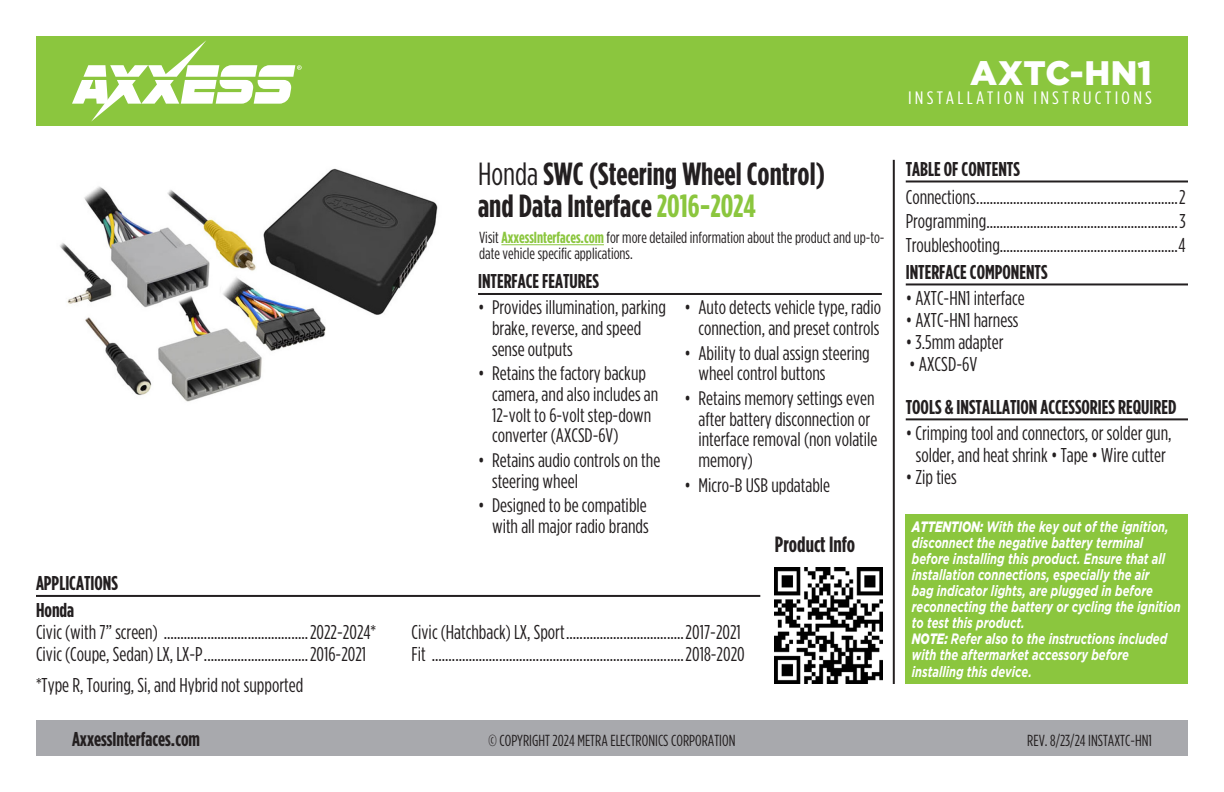
<style>
.page{position:relative;width:1224px;height:792px;background:#fff}
.page>*{position:absolute;margin:0;border:0;box-sizing:border-box;transform-origin:0 0}
.t1{font:900 34px "Gotham";letter-spacing:.015em;color:#fff}
.t2{font:700 32px/32px "Gotham Condensed";color:#231f20}
.t3{font:700 22px "Gotham Condensed";color:#231f20}
.t4{font:20px/22px "Gotham Condensed";color:#231f20}
.t5{font:700 20px "Gotham Condensed";color:#231f20}
.t6{font:19.6px/20.6px "Gotham Condensed";color:#231f20}
.t7{font:18px "Gotham Condensed";letter-spacing:.16em;color:#fff;scale:1.14 1}
.t8{font:16px/16px "Gotham Condensed";color:#231f20}
.t9{font:italic 700 15px/16.2px "Gotham";color:#fff;scale:.74 1}
.s1{font-weight:400}
.s2{color:#8bc63e}
.s3{font-weight:700;color:#8bc63e}
.s4{font-weight:900}
</style>
<div class="page">
<div style="left:36px;top:720px;width:1152px;height:36px;background:#a8a9ad"></div>
<hr style="left:893px;top:160px;width:2px;height:524px;background:#231f20">
<div style="left:36px;top:36px;width:1152px;height:90px;background:#8bc63e"></div>
<svg style="left:72px;top:40px;width:230px;height:82px"></svg>
<hr style="left:478px;top:293px;width:404px;height:2px;background:#231f20">
<hr style="left:906px;top:418px;width:282px;height:2px;background:#231f20">
<hr style="left:906px;top:180px;width:282px;height:2px;background:#231f20">
<hr style="left:36px;top:595px;width:724px;height:2px;background:#231f20">
<hr style="left:906px;top:283px;width:282px;height:2px;background:#231f20">
<img style="left:60px;top:168px;width:378px;height:234px">
<img style="left:775px;top:568px;width:107px;height:116px">
<div style="left:906px;top:515px;width:282px;height:169px;background:#8bc63e"></div>
<hr style="left:501px;top:244px;width:103px;height:1px;background:#8bc63e">
<p class="t5" style="left:36px;top:572px;width:83px">APPLICATIONS</p>
<p class="t5" style="left:36px;top:599px;width:40px">Honda</p>
<p class="t4" style="left:36px;top:621px;width:342px">Civic (with 7” screen) ...........................................2022-2024*<br>Civic (Coupe, Sedan) LX, LX-P...............................2016-2021</p>
<p class="t4" style="left:36px;top:674px;width:269px">*Type R, Touring, Si, and Hybrid not supported</p>
<h1 class="t1" style="left:970px;top:53px;width:183px">AXTC-HN1</h1>
<p class="t7" style="left:908px;top:88px;width:215px">INSTALLATION INSTRUCTIONS</p>
<h2 class="t2" style="left:478px;top:157px;width:349px"><span class="s1">Honda</span> SWC (Steering Wheel Control) and Data Interface <span class="s2">2016-2024</span></h2>
<p class="t8" style="left:479px;top:229px;width:407px">Visit <span class="s3">AxxessInterfaces.com</span> for more detailed information about the product and up-to&shy;date vehicle specific applications.</p>
<p class="t5" style="left:478px;top:270px;width:122px">INTERFACE FEATURES</p>
<p class="t6" style="left:492px;top:297px;width:175px;text-indent:-14px">• Provides illumination, parking brake, reverse, and speed sense outputs</p>
<p class="t6" style="left:492px;top:363px;width:168px;text-indent:-14px">• Retains the factory backup camera, and also includes an<br>12-volt to 6-volt step-down converter (AXCSD-6V)</p>
<p class="t6" style="left:492px;top:450px;width:170px;text-indent:-14px">• Retains audio controls on the steering wheel</p>
<p class="t6" style="left:478px;top:495px;width:172px;text-align:right">• Designed to be compatible with all major radio brands</p>
<p class="t6" style="left:684px;top:297px;width:198px;text-align:right">• Auto detects vehicle type, radio connection, and preset controls</p>
<p class="t6" style="left:698px;top:342px;width:173px;text-indent:-14px">• Ability to dual assign steering wheel control buttons</p>
<p class="t6" style="left:698px;top:388px;width:181px;text-indent:-14px">• Retains memory settings even after battery disconnection or interface removal (non volatile memory)</p>
<p class="t6" style="left:684px;top:474px;width:147px">• Micro-B USB updatable</p>
<p class="t3" style="left:775px;top:532px;width:82px">Product Info</p>
<p class="t4" style="left:412px;top:621px;width:335px">Civic (Hatchback) LX, Sport...................................2017-2021<br>Fit ...........................................................................2018-2020</p>
<p class="t5" style="left:906px;top:158px;width:116px">TABLE OF CONTENTS</p>
<p class="t4" style="left:906px;top:185px;width:282px;line-height:24px;text-align:justify">Connections............................................................2<br>Programming.........................................................3<br>Troubleshooting.....................................................4</p>
<p class="t5" style="left:906px;top:261px;width:143px">INTERFACE COMPONENTS</p>
<p class="t4" style="left:906px;top:286px;width:121px">• AXTC-HN1 interface</p>
<p class="t4" style="left:906px;top:308px;width:114px">• AXTC-HN1 harness</p>
<p class="t4" style="left:906px;top:330px;width:99px">• 3.5mm adapter</p>
<p class="t4" style="left:909px;top:352px;width:70px">• AXCSD-6V</p>
<p class="t5" style="left:906px;top:395px;width:272px">TOOLS &amp; INSTALLATION ACCESSORIES REQUIRED</p>
<p class="t4" style="left:906px;top:421px;width:267px;text-align:center">• Crimping tool and connectors, or solder gun, solder, and heat shrink • Tape • Wire cutter</p>
<p class="t4" style="left:906px;top:465px;width:53px">• Zip ties</p>
<p class="t9" style="left:912px;top:519px;width:365px"><span class="s4">ATTENTION:</span> With the key out of the ignition, disconnect the negative battery terminal before installing this product. Ensure that all installation connections, especially the air<br>bag indicator lights, are plugged in before reconnecting the battery or cycling the ignition to test this product.<br><span class="s4">NOTE:</span> Refer also to the instructions included with the aftermarket accessory before installing this device.</p>
<p class="t5" style="left:72px;top:728px;width:130px">AxxessInterfaces.com</p>
<p class="t8" style="left:489px;top:732px;width:248px">© COPYRIGHT 2024 METRA ELECTRONICS CORPORATION</p>
<p class="t8" style="left:1027px;top:732px;width:126px">REV. 8/23/24 INSTAXTC-HN1</p>
</div>
